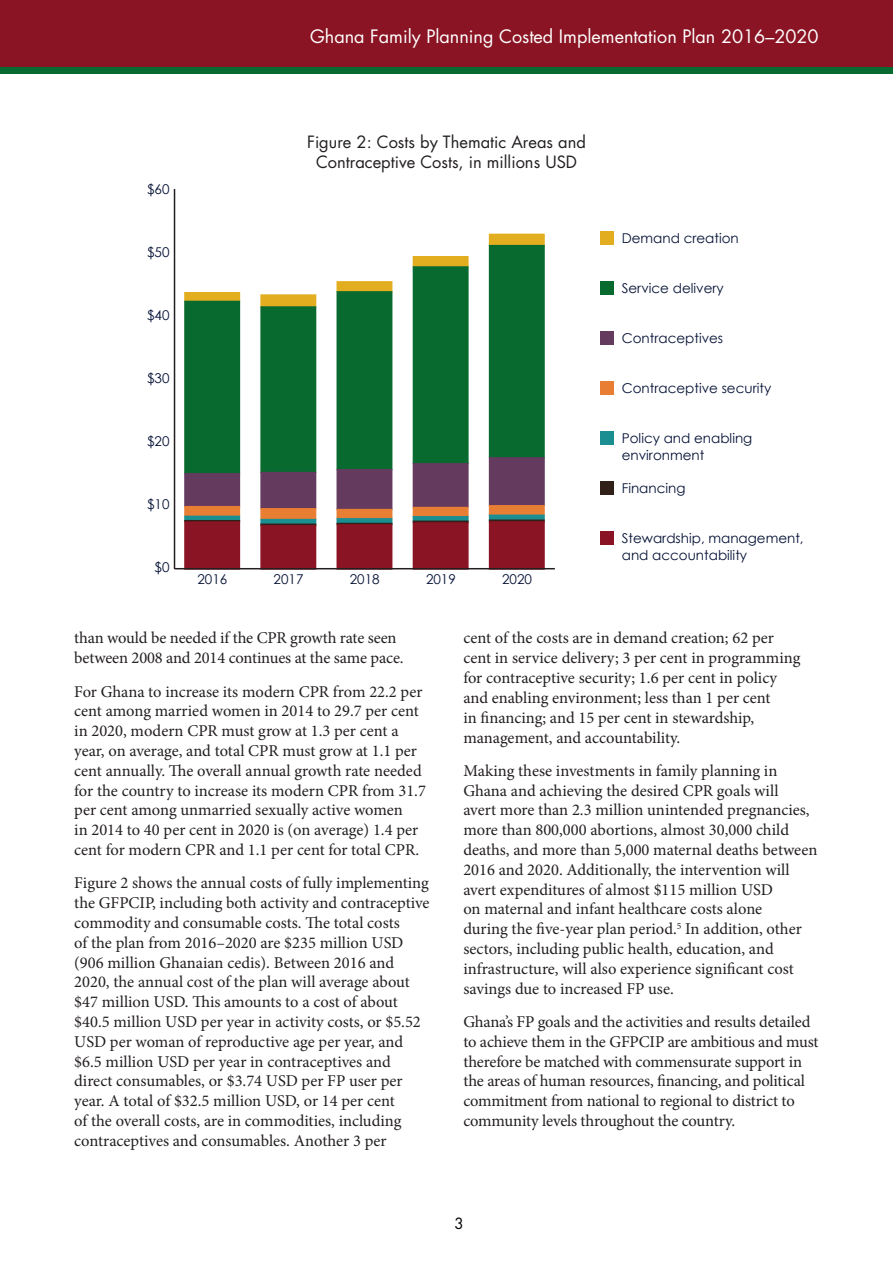
<style>
.page{position:relative;width:893px;height:1263px;background:#fff}
.page>*{position:absolute;margin:0;border:0;box-sizing:border-box;transform-origin:0 0}
.t1{font:18px "Futura Std";color:#fff}
.Body{font:16.5px/19.8px "Minion Pro";letter-spacing:-.005em;color:#231f20}
.Figure_Heading{font:16.5px/19.8px "Futura Std";color:#231f20;text-align:center}
.Callout_Box{font:15px "Futura Std";color:#000002}
.Horizontal_label{font:13.5px/16.2px "Century Gothic";color:#041135}
.Axis_label{font:13.5px "Century Gothic";color:#041135}
</style>
<div class="page">
<div style="left:0;top:0;width:893px;height:67px;background:#8a1423"></div>
<div style="left:0;top:67px;width:893px;height:7px;background:#086a2e"></div>
<div style="left:600px;top:531px;width:14px;height:13px;background:#8a1423"></div>
<div style="left:600px;top:331px;width:14px;height:14px;background:#643a5e"></div>
<div style="left:600px;top:381px;width:14px;height:13px;background:#e87e33"></div>
<div style="left:600px;top:431px;width:14px;height:13px;background:#1b8e91"></div>
<div style="left:600px;top:481px;width:14px;height:13px;background:#302017"></div>
<div style="left:600px;top:281px;width:14px;height:14px;background:#086a2e"></div>
<div style="left:600px;top:231px;width:14px;height:14px;background:#e2ae1f"></div>
<div style="left:184px;top:292px;width:56px;height:10px;background:#e2ae1f;border:2px solid #e2ae1f"></div>
<div style="left:260px;top:294px;width:56px;height:13px;background:#e2ae1f;border:2px solid #e2ae1f"></div>
<div style="left:337px;top:281px;width:55px;height:11px;background:#e2ae1f;border:2px solid #e2ae1f"></div>
<div style="left:413px;top:256px;width:56px;height:11px;background:#e2ae1f"></div>
<div style="left:489px;top:234px;width:56px;height:12px;background:#e2ae1f;border:2px solid #e2ae1f"></div>
<div style="left:184px;top:301px;width:56px;height:173px;background:#086a2e;border:2px solid #086a2e"></div>
<div style="left:260px;top:306px;width:56px;height:167px;background:#086a2e;border:2px solid #086a2e"></div>
<div style="left:337px;top:291px;width:55px;height:179px;background:#086a2e"></div>
<div style="left:413px;top:266px;width:56px;height:198px;background:#086a2e;border:2px solid #086a2e"></div>
<div style="left:489px;top:245px;width:56px;height:213px;background:#086a2e;border:2px solid #086a2e"></div>
<div style="left:184px;top:473px;width:56px;height:34px;background:#643a5e"></div>
<div style="left:260px;top:472px;width:56px;height:37px;background:#643a5e"></div>
<div style="left:337px;top:469px;width:55px;height:41px;background:#643a5e;border:2px solid #643a5e"></div>
<div style="left:413px;top:463px;width:56px;height:45px;background:#643a5e;border:2px solid #643a5e"></div>
<div style="left:489px;top:457px;width:56px;height:49px;background:#643a5e;border:2px solid #643a5e"></div>
<div style="left:184px;top:506px;width:56px;height:11px;background:#e87e33;border:2px solid #e87e33"></div>
<div style="left:260px;top:508px;width:56px;height:12px;background:#e87e33;border:2px solid #e87e33"></div>
<div style="left:337px;top:509px;width:55px;height:10px;background:#e87e33"></div>
<div style="left:413px;top:507px;width:56px;height:10px;background:#e87e33"></div>
<div style="left:489px;top:505px;width:56px;height:11px;background:#e87e33;border:2px solid #e87e33"></div>
<div style="left:184px;top:516px;width:56px;height:5px;background:#1b8e91"></div>
<div style="left:260px;top:519px;width:56px;height:6px;background:#1b8e91"></div>
<svg style="left:337px;top:518px;width:55px;height:5px"></svg>
<div style="left:413px;top:516px;width:56px;height:6px;background:#1b8e91"></div>
<div style="left:489px;top:515px;width:56px;height:6px;background:#1b8e91"></div>
<div style="left:184px;top:520px;width:56px;height:2px;border:2px solid #302017"></div>
<div style="left:260px;top:523px;width:56px;height:3px;border:2px solid #302017"></div>
<div style="left:337px;top:523px;width:55px;height:2px;border:2px solid #302017"></div>
<div style="left:413px;top:520px;width:56px;height:3px;border:2px solid #302017"></div>
<div style="left:489px;top:519px;width:56px;height:3px;border:2px solid #302017"></div>
<div style="left:184px;top:521px;width:56px;height:49px;background:#8a1423;border:2px solid #8a1423"></div>
<div style="left:260px;top:525px;width:56px;height:45px;background:#8a1423;border:2px solid #8a1423"></div>
<div style="left:337px;top:524px;width:55px;height:46px;background:#8a1423;border:2px solid #8a1423"></div>
<div style="left:413px;top:522px;width:56px;height:48px;background:#8a1423;border:2px solid #8a1423"></div>
<div style="left:489px;top:521px;width:56px;height:49px;background:#8a1423;border:2px solid #8a1423"></div>
<hr style="left:175px;top:568px;width:380px;height:1px;background:#231f20">
<hr style="left:174px;top:189px;width:1px;height:380px;background:#231f20">
<p class="t1" style="left:310px;top:25px;width:510px">Ghana Family Planning Costed Implementation Plan 2016–2020</p>
<p class="Axis_label" style="left:147px;top:180px;width:24px">$60</p>
<p class="Axis_label" style="left:147px;top:243px;width:24px">$50</p>
<p class="Axis_label" style="left:147px;top:306px;width:24px">$40</p>
<p class="Axis_label" style="left:147px;top:369px;width:24px">$30</p>
<p class="Axis_label" style="left:147px;top:432px;width:24px">$20</p>
<p class="Axis_label" style="left:147px;top:495px;width:24px">$10</p>
<p class="Axis_label" style="left:155px;top:558px;width:16px">$0</p>
<p class="Figure_Heading" style="left:307px;top:132px;width:280px">Figure 2: Costs by Thematic Areas and<br>Contraceptive Costs, in millions USD</p>
<p class="Horizontal_label" style="left:197px;top:571px;width:31px">2016</p>
<p class="Horizontal_label" style="left:274px;top:571px;width:31px">2017</p>
<p class="Horizontal_label" style="left:350px;top:571px;width:31px">2018</p>
<p class="Horizontal_label" style="left:426px;top:571px;width:31px">2019</p>
<p class="Horizontal_label" style="left:502px;top:571px;width:31px">2020</p>
<p class="Horizontal_label" style="left:622px;top:230px;width:119px">Demand creation</p>
<p class="Horizontal_label" style="left:622px;top:280px;width:103px">Service delivery</p>
<p class="Horizontal_label" style="left:622px;top:330px;width:103px">Contraceptives</p>
<p class="Horizontal_label" style="left:622px;top:380px;width:151px">Contraceptive security</p>
<p class="Horizontal_label" style="left:622px;top:430px;width:132px">Policy and enabling environment</p>
<p class="Horizontal_label" style="left:622px;top:480px;width:65px">Financing</p>
<p class="Horizontal_label" style="left:622px;top:530px;width:183px">Stewardship, management, and accountability</p>
<p class="Body" style="left:74px;top:628px;width:331px">than would be needed if the CPR growth rate seen between 2008 and 2014 continues at the same pace.</p>
<p class="Body" style="left:74px;top:681px;width:353px">For Ghana to increase its modern CPR from 22.2 per cent among married women in 2014 to 29.7 per cent in 2020, modern CPR must grow at 1.3 per cent a year, on average, and total CPR must grow at 1.1 per cent annually. The overall annual growth rate needed for the country to increase its modern CPR from 31.7 per cent among unmarried sexually active women<br>in 2014 to 40 per cent in 2020 is (on average) 1.4 per cent for modern CPR and 1.1 per cent for total CPR.</p>
<p class="Body" style="left:74px;top:873px;width:357px">Figure 2 shows the annual costs of fully implementing the GFPCIP, including both activity and contraceptive commodity and consumable costs. The total costs<br>of the plan from 2016–2020 are $235 million USD (906 million Ghanaian cedis). Between 2016 and 2020, the annual cost of the plan will average about $47 million USD. This amounts to a cost of about $40.5 million USD per year in activity costs, or $5.52<br>USD per woman of reproductive age per year, and $6.5 million USD per year in contraceptives and direct consumables, or $3.74 USD per FP user per year. A total of $32.5 million USD, or 14 per cent<br>of the overall costs, are in commodities, including contraceptives and consumables. Another 3 per</p>
<p class="Body" style="left:463px;top:628px;width:339px">cent of the costs are in demand creation; 62 per cent in service delivery; 3 per cent in programming for contraceptive security; 1.6 per cent in policy and enabling environment; less than 1 per cent<br>in financing; and 15 per cent in stewardship, management, and accountability.</p>
<p class="Body" style="left:463px;top:761px;width:355px">Making these investments in family planning in Ghana and achieving the desired CPR goals will<br>avert more than 2.3 million unintended pregnancies, more than 800,000 abortions, almost 30,000 child deaths, and more than 5,000 maternal deaths between 2016 and 2020. Additionally, the intervention will avert expenditures of almost $115 million USD<br>on maternal and infant healthcare costs alone<br>during the five-year plan period.<sup>5</sup> In addition, other sectors, including public health, education, and infrastructure, will also experience significant cost savings due to increased FP use.</p>
<p class="Body" style="left:463px;top:1012px;width:357px">Ghana’s FP goals and the activities and results detailed to achieve them in the GFPCIP are ambitious and must therefore be matched with commensurate support in the areas of human resources, financing, and political commitment from national to regional to district to community levels throughout the country.</p>
<p class="Callout_Box" style="left:454px;top:1214px;width:11px">3</p>
</div>
